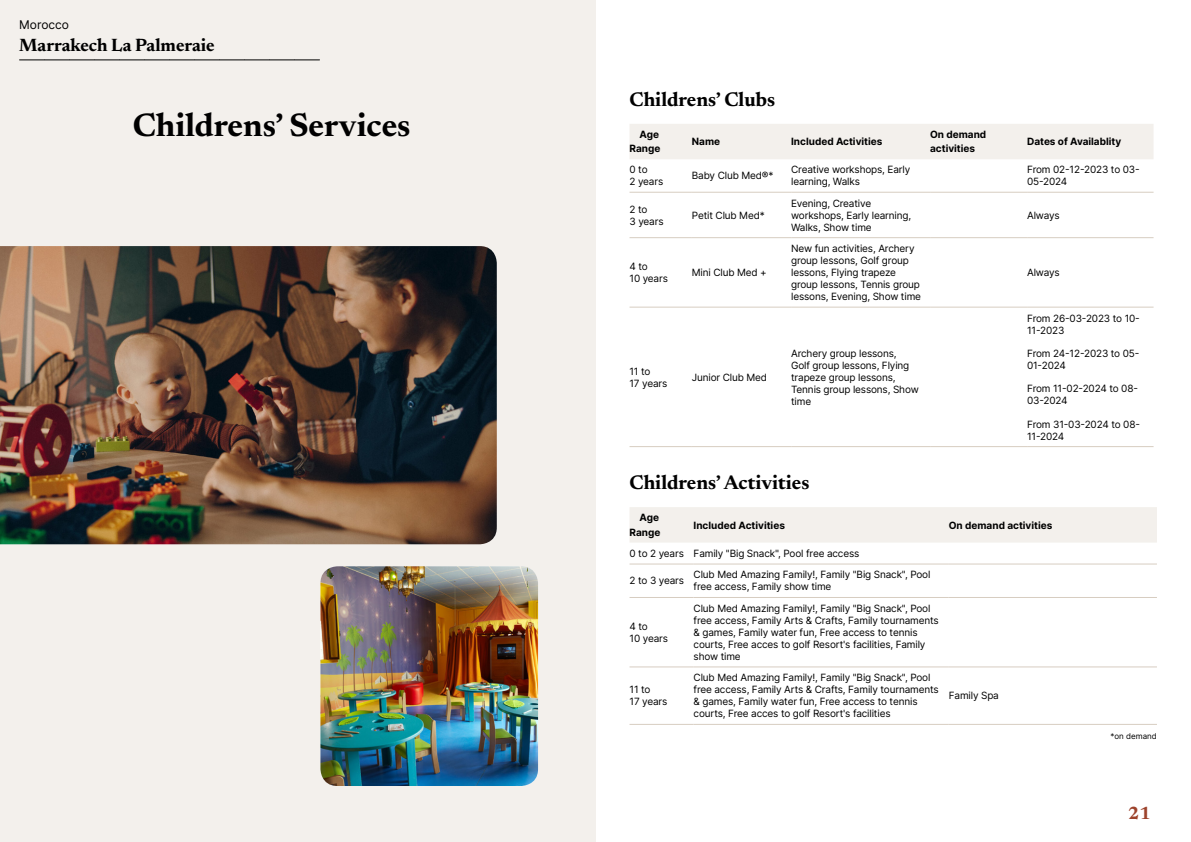
<style>
.page{position:relative;width:1191px;height:842px;background:#fff}
.page>*{position:absolute;margin:0;border:0;box-sizing:border-box;transform-origin:0 0}
.t1{font:700 33px "Newsreader 24 pt";color:#000}
.t2{font:700 20px "Newsreader 24 pt";color:#000}
.t3{font:700 18px "Newsreader 24 pt";color:#000}
.t4{font:700 18px "Newsreader 24 pt";color:#9d432c}
.t5{font:12px "Inter";color:#000}
.t6{font:10px/12px "Inter";letter-spacing:-.015em;color:#000}
.t7{font:700 10px/14px "Inter";color:#000;text-align:right}
.t8{font:8px "Inter";color:#000}
</style>
<div class="page">
<div style="left:0;top:0;width:595px;height:842px;background:#f3f0ec"></div>
<img style="left:0;top:246px;width:497px;height:298px">
<img style="left:320px;top:566px;width:218px;height:220px">
<svg style="left:20px;top:60px;width:299px;height:1px"></svg>
<div style="left:630px;top:124px;width:523px;height:35px;background:#f3f0ec"></div>
<hr style="left:629px;top:192px;width:63px;height:1px;background:#d7cdc1">
<hr style="left:692px;top:192px;width:99px;height:1px;background:#d7cdc1">
<hr style="left:791px;top:192px;width:139px;height:1px;background:#d7cdc1">
<hr style="left:930px;top:192px;width:97px;height:1px;background:#d7cdc1">
<hr style="left:1027px;top:192px;width:126px;height:1px;background:#d7cdc1">
<hr style="left:629px;top:237px;width:63px;height:1px;background:#d7cdc1">
<hr style="left:692px;top:237px;width:99px;height:1px;background:#d7cdc1">
<hr style="left:791px;top:237px;width:139px;height:1px;background:#d7cdc1">
<hr style="left:930px;top:237px;width:97px;height:1px;background:#d7cdc1">
<hr style="left:1027px;top:237px;width:126px;height:1px;background:#d7cdc1">
<hr style="left:629px;top:307px;width:63px;height:1px;background:#d7cdc1">
<hr style="left:692px;top:307px;width:99px;height:1px;background:#d7cdc1">
<hr style="left:791px;top:307px;width:139px;height:1px;background:#d7cdc1">
<hr style="left:930px;top:307px;width:97px;height:1px;background:#d7cdc1">
<hr style="left:1027px;top:307px;width:126px;height:1px;background:#d7cdc1">
<hr style="left:629px;top:446px;width:63px;height:1px;background:#d7cdc1">
<hr style="left:692px;top:446px;width:99px;height:1px;background:#d7cdc1">
<hr style="left:791px;top:446px;width:139px;height:1px;background:#d7cdc1">
<hr style="left:930px;top:446px;width:97px;height:1px;background:#d7cdc1">
<hr style="left:1027px;top:446px;width:126px;height:1px;background:#d7cdc1">
<div style="left:630px;top:507px;width:527px;height:36px;background:#f3f0ec"></div>
<hr style="left:629px;top:563px;width:64px;height:1px;background:#d7cdc1">
<hr style="left:693px;top:563px;width:255px;height:1px;background:#d7cdc1">
<hr style="left:948px;top:563px;width:209px;height:1px;background:#d7cdc1">
<hr style="left:629px;top:597px;width:64px;height:1px;background:#d7cdc1">
<hr style="left:693px;top:597px;width:255px;height:1px;background:#d7cdc1">
<hr style="left:948px;top:597px;width:209px;height:1px;background:#d7cdc1">
<hr style="left:629px;top:666px;width:64px;height:1px;background:#d7cdc1">
<hr style="left:693px;top:666px;width:255px;height:1px;background:#d7cdc1">
<hr style="left:948px;top:666px;width:209px;height:1px;background:#d7cdc1">
<hr style="left:629px;top:724px;width:64px;height:1px;background:#d7cdc1">
<hr style="left:693px;top:724px;width:255px;height:1px;background:#d7cdc1">
<hr style="left:948px;top:724px;width:209px;height:1px;background:#d7cdc1">
<p class="t5" style="left:19px;top:15px;width:51px">Morocco</p>
<h3 class="t3" style="left:19px;top:32px;width:197px">Marrakech La Palmeraie</h3>
<h1 class="t1" style="left:133px;top:101px;width:279px">Childrens’ Services</h1>
<h2 class="t2" style="left:629px;top:85px;width:147px">Childrens’ Clubs</h2>
<p class="t7" style="left:629px;top:127px;width:32px">Age<br>Range</p>
<p class="t7" style="left:692px;top:134px;width:30px">Name</p>
<p class="t7" style="left:791px;top:134px;width:93px">Included Activities</p>
<p class="t7" style="left:930px;top:127px;width:58px;text-align:left">On demand activities</p>
<p class="t7" style="left:1027px;top:134px;width:96px">Dates of Availablity</p>
<p class="t6" style="left:629px;top:163px;width:35px">0 to<br>2 years</p>
<p class="t6" style="left:692px;top:169px;width:83px">Baby Club Med®*</p>
<p class="t6" style="left:791px;top:163px;width:121px">Creative workshops, Early learning, Walks</p>
<p class="t6" style="left:1027px;top:163px;width:114px">From 02-12-2023 to 03-<br>05-2024</p>
<p class="t6" style="left:629px;top:203px;width:36px">2 to<br>3 years</p>
<p class="t6" style="left:692px;top:209px;width:74px">Petit Club Med*</p>
<p class="t6" style="left:791px;top:197px;width:121px">Evening, Creative workshops, Early learning,<br>Walks, Show time</p>
<p class="t6" style="left:1027px;top:209px;width:34px">Always</p>
<p class="t6" style="left:629px;top:260px;width:40px">4 to<br>10 years</p>
<p class="t6" style="left:692px;top:266px;width:76px">Mini Club Med +</p>
<p class="t6" style="left:629px;top:365px;width:39px">11 to<br>17 years</p>
<p class="t6" style="left:692px;top:371px;width:77px">Junior Club Med</p>
<p class="t6" style="left:791px;top:242px;width:131px">New fun activities, Archery group lessons, Golf group lessons, Flying trapeze group lessons, Tennis group lessons, Evening, Show time</p>
<p class="t6" style="left:791px;top:347px;width:129px">Archery group lessons,<br>Golf group lessons, Flying trapeze group lessons,<br>Tennis group lessons, Show time</p>
<p class="t6" style="left:1027px;top:266px;width:34px">Always</p>
<p class="t6" style="left:1027px;top:312px;width:114px">From 26-03-2023 to 10-<br>11-2023</p>
<p class="t6" style="left:1027px;top:347px;width:114px">From 24-12-2023 to 05-<br>01-2024</p>
<p class="t6" style="left:1027px;top:382px;width:112px">From 11-02-2024 to 08-<br>03-2024</p>
<p class="t6" style="left:1027px;top:418px;width:114px">From 31-03-2024 to 08-<br>11-2024</p>
<h2 class="t2" style="left:629px;top:468px;width:181px">Childrens’ Activities</h2>
<p class="t7" style="left:629px;top:511px;width:32px">Age<br>Range</p>
<p class="t7" style="left:693px;top:518px;width:93px">Included Activities</p>
<p class="t7" style="left:948px;top:518px;width:105px">On demand activities</p>
<p class="t6" style="left:629px;top:547px;width:231px">0 to 2 years Family "Big Snack", Pool free access</p>
<p class="t6" style="left:629px;top:574px;width:56px">2 to 3 years</p>
<p class="t6" style="left:693px;top:568px;width:238px">Club Med Amazing Family!, Family "Big Snack", Pool free access, Family show time</p>
<p class="t6" style="left:629px;top:620px;width:40px">4 to<br>10 years</p>
<p class="t6" style="left:693px;top:602px;width:247px">Club Med Amazing Family!, Family "Big Snack", Pool free access, Family Arts &amp; Crafts, Family tournaments &amp; games, Family water fun, Free access to tennis courts, Free acces to golf Resort's facilities, Family show time</p>
<p class="t6" style="left:629px;top:683px;width:39px">11 to<br>17 years</p>
<p class="t6" style="left:693px;top:671px;width:247px">Club Med Amazing Family!, Family "Big Snack", Pool free access, Family Arts &amp; Crafts, Family tournaments &amp; games, Family water fun, Free access to tennis courts, Free acces to golf Resort's facilities</p>
<p class="t6" style="left:948px;top:689px;width:52px">Family Spa</p>
<p class="t8" style="left:1110px;top:730px;width:48px">*on demand</p>
<h3 class="t4" style="left:1128px;top:800px;width:24px">21</h3>
</div>
